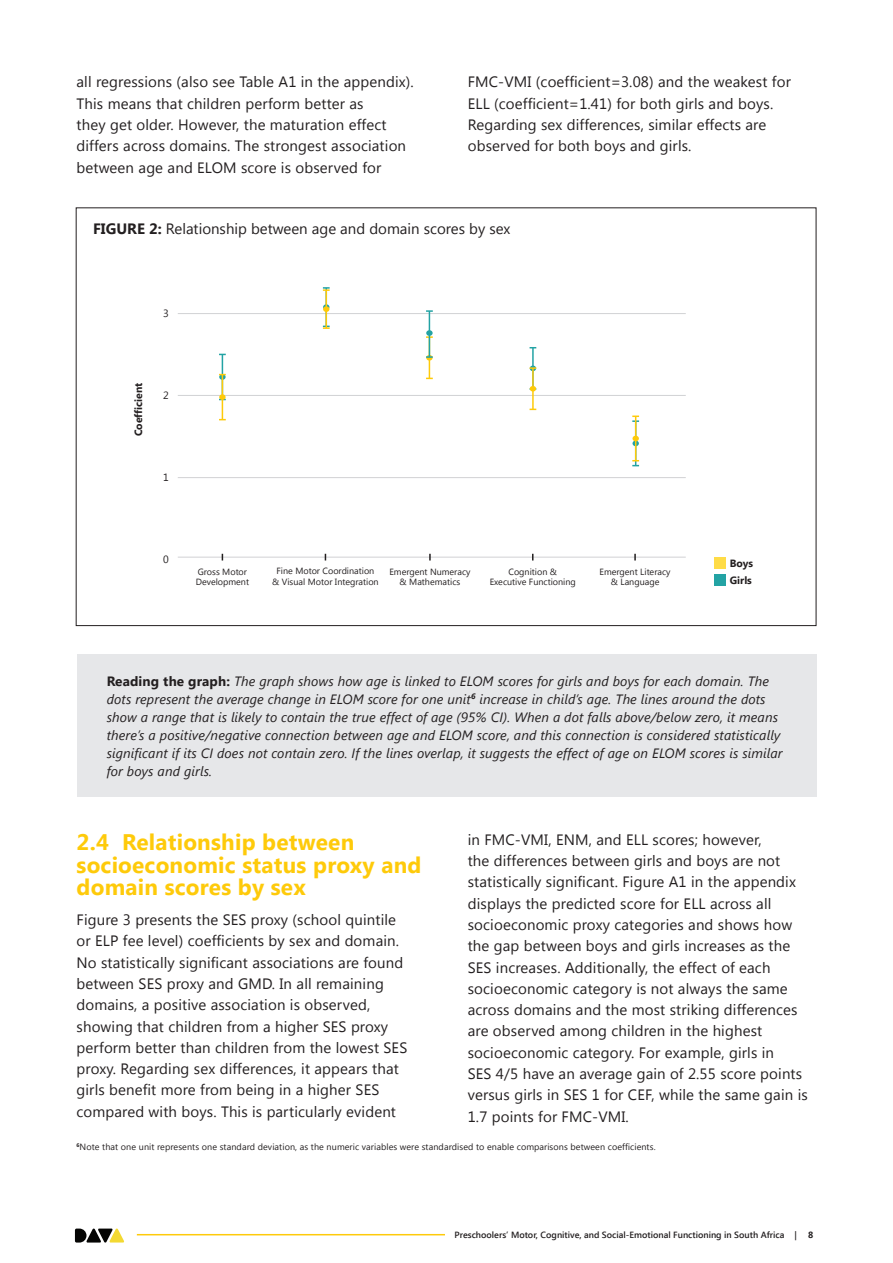
<style>
.page{position:relative;width:893px;height:1263px;background:#fff}
.page>*{position:absolute;margin:0;border:0;box-sizing:border-box;transform-origin:0 0}
.Subhead1{font:700 22.5px/22.5px "Segoe UI";letter-spacing:.01em;color:#feca0a}
.Subhead1-2{font:15px/21.3px "Segoe UI";letter-spacing:.01em;color:#231f20}
.Body{font:15px/21.3px "Segoe UI";letter-spacing:.01em;color:#231f20}
.Body-2{font:italic 13.5px/18px "Segoe UI";letter-spacing:.01em;color:#231f20}
.t1{font:700 10.5px "Segoe UI";color:#231f20}
.t2{font:10.5px "Segoe UI";color:#231f20}
.footnotes{font:9px/10.5px "Segoe UI";color:#231f20;text-align:center}
.t3{font:600 9px "Segoe UI";color:#231f20}
.t4{font:700 9px "Segoe UI";color:#231f20}
.s1{font-weight:700}
.s2{font-weight:700;font-style:normal}
</style>
<div class="page">
<svg style="left:75px;top:1228px;width:49px;height:15px"></svg>
<hr style="left:137px;top:1234px;width:308px;height:1px;background:#feca0a">
<div style="left:77px;top:654px;width:739px;height:143px;background:#e6e7e9"></div>
<hr style="left:178px;top:313px;width:508px;height:1px;background:#d1d2d4">
<hr style="left:178px;top:395px;width:508px;height:1px;background:#d1d2d4">
<hr style="left:178px;top:477px;width:508px;height:1px;background:#d1d2d4">
<hr style="left:178px;top:557px;width:508px;height:1px;background:#d1d2d4">
<hr style="left:222px;top:354px;width:1px;height:45px;background:#23a3a4">
<svg style="left:219px;top:374px;width:7px;height:6px"></svg>
<hr style="left:326px;top:290px;width:1px;height:38px;background:#feca0a">
<svg style="left:323px;top:287px;width:7px;height:4px"></svg>
<svg style="left:323px;top:326px;width:7px;height:3px"></svg>
<svg style="left:323px;top:304px;width:6px;height:8px"></svg>
<hr style="left:429px;top:337px;width:1px;height:41px;background:#feca0a">
<svg style="left:426px;top:336px;width:7px;height:2px"></svg>
<svg style="left:426px;top:355px;width:7px;height:6px"></svg>
<hr style="left:532px;top:348px;width:2px;height:41px;background:#23a3a4">
<hr style="left:635px;top:416px;width:1px;height:45px;background:#feca0a">
<svg style="left:632px;top:415px;width:7px;height:7px"></svg>
<svg style="left:632px;top:460px;width:7px;height:6px"></svg>
<svg style="left:632px;top:436px;width:7px;height:10px"></svg>
<hr style="left:429px;top:311px;width:1px;height:46px;background:#23a3a4">
<svg style="left:426px;top:310px;width:7px;height:2px"></svg>
<svg style="left:426px;top:356px;width:7px;height:2px"></svg>
<div style="left:426px;top:330px;width:7px;height:6px;background:#23a3a4;border-radius:50%"></div>
<hr style="left:222px;top:375px;width:1px;height:45px;background:#feca0a">
<div style="left:219px;top:394px;width:7px;height:6px;background:#feca0a;border-radius:50%"></div>
<hr style="left:532px;top:368px;width:2px;height:41px;background:#feca0a">
<svg style="left:530px;top:366px;width:6px;height:5px"></svg>
<svg style="left:530px;top:386px;width:6px;height:5px"></svg>
<svg style="left:429px;top:554px;width:2px;height:6px"></svg>
<svg style="left:634px;top:554px;width:2px;height:6px"></svg>
<div style="left:713px;top:557px;width:12px;height:12px;background:#ffdc47"></div>
<div style="left:713px;top:574px;width:12px;height:12px;background:#23a3a4"></div>
<p class="Body" style="left:77px;top:71px;width:339px">all regressions (also see Table A1 in the appendix).<br>This means that children perform better as<br>they get older. However, the maturation effect differs across domains. The strongest association between age and ELOM score is observed for</p>
<p class="Body" style="left:468px;top:71px;width:325px">FMC-VMI (coefficient=3.08) and the weakest for ELL (coefficient=1.41) for both girls and boys.<br>Regarding sex differences, similar effects are observed for both boys and girls.</p>
<p class="Subhead1-2" style="left:93px;top:217px;width:419px"><span class="s1">FIGURE 2:</span> Relationship between age and domain scores by sex</p>
<p class="t2" style="left:163px;top:306px;width:7px">3</p>
<p class="t1" style="left:131px;top:436px;width:55px;rotate:-90deg">Coefficient</p>
<p class="t2" style="left:163px;top:388px;width:7px">2</p>
<p class="t2" style="left:163px;top:470px;width:7px">1</p>
<p class="t2" style="left:163px;top:552px;width:7px">0</p>
<p class="footnotes" style="left:196px;top:566px;width:55px;text-align:left">Gross Motor<br>Development</p>
<p class="footnotes" style="left:272px;top:565px;width:108px">Fine Motor Coordination &amp; Visual Motor Integration</p>
<p class="footnotes" style="left:389px;top:566px;width:83px">Emergent Numeracy &amp; Mathematics</p>
<p class="footnotes" style="left:490px;top:566px;width:88px">Cognition &amp;<br>Executive Functioning</p>
<p class="footnotes" style="left:600px;top:566px;width:72px">Emergent Literacy &amp; Language</p>
<p class="t1" style="left:730px;top:556px;width:25px">Boys</p>
<p class="t1" style="left:730px;top:573px;width:24px">Girls</p>
<p class="Body-2" style="left:107px;top:671px;width:677px"><span class="s2">Reading the graph:</span> The graph shows how age is linked to ELOM scores for girls and boys for each domain. The dots represent the average change in ELOM score for one unit<sup>6</sup> increase in child’s age. The lines around the dots show a range that is likely to contain the true effect of age (95% CI). When a dot falls above/below zero, it means there’s a positive/negative connection between age and ELOM score, and this connection is considered statistically significant if its CI does not contain zero. If the lines overlap, it suggests the effect of age on ELOM scores is similar for boys and girls.</p>
<p class="Subhead1" style="left:77px;top:830px;width:346px">2.4 Relationship between socioeconomic status proxy and domain scores by sex</p>
<p class="Subhead1-2" style="left:77px;top:908px;width:332px">Figure 3 presents the SES proxy (school quintile or ELP fee level) coefficients by sex and domain.<br>No statistically significant associations are found between SES proxy and GMD. In all remaining domains, a positive association is observed, showing that children from a higher SES proxy perform better than children from the lowest SES proxy. Regarding sex differences, it appears that girls benefit more from being in a higher SES compared with boys. This is particularly evident</p>
<p class="Subhead1-2" style="left:468px;top:828px;width:342px">in FMC-VMI, ENM, and ELL scores; however,<br>the differences between girls and boys are not statistically significant. Figure A1 in the appendix displays the predicted score for ELL across all socioeconomic proxy categories and shows how the gap between boys and girls increases as the SES increases. Additionally, the effect of each socioeconomic category is not always the same across domains and the most striking differences are observed among children in the highest socioeconomic category. For example, girls in<br>SES 4/5 have an average gain of 2.55 score points versus girls in SES 1 for CEF, while the same gain is 1.7 points for FMC-VMI.</p>
<p class="footnotes" style="left:77px;top:1141px;width:581px"><sup>6</sup>Note that one unit represents one standard deviation, as the numeric variables were standardised to enable comparisons between coefficients.</p>
<p class="t3" style="left:454px;top:1228px;width:344px">Preschoolers’ Motor, Cognitive, and Social-Emotional Functioning in South Africa |</p>
<p class="t4" style="left:808px;top:1228px;width:7px">8</p>
</div>
